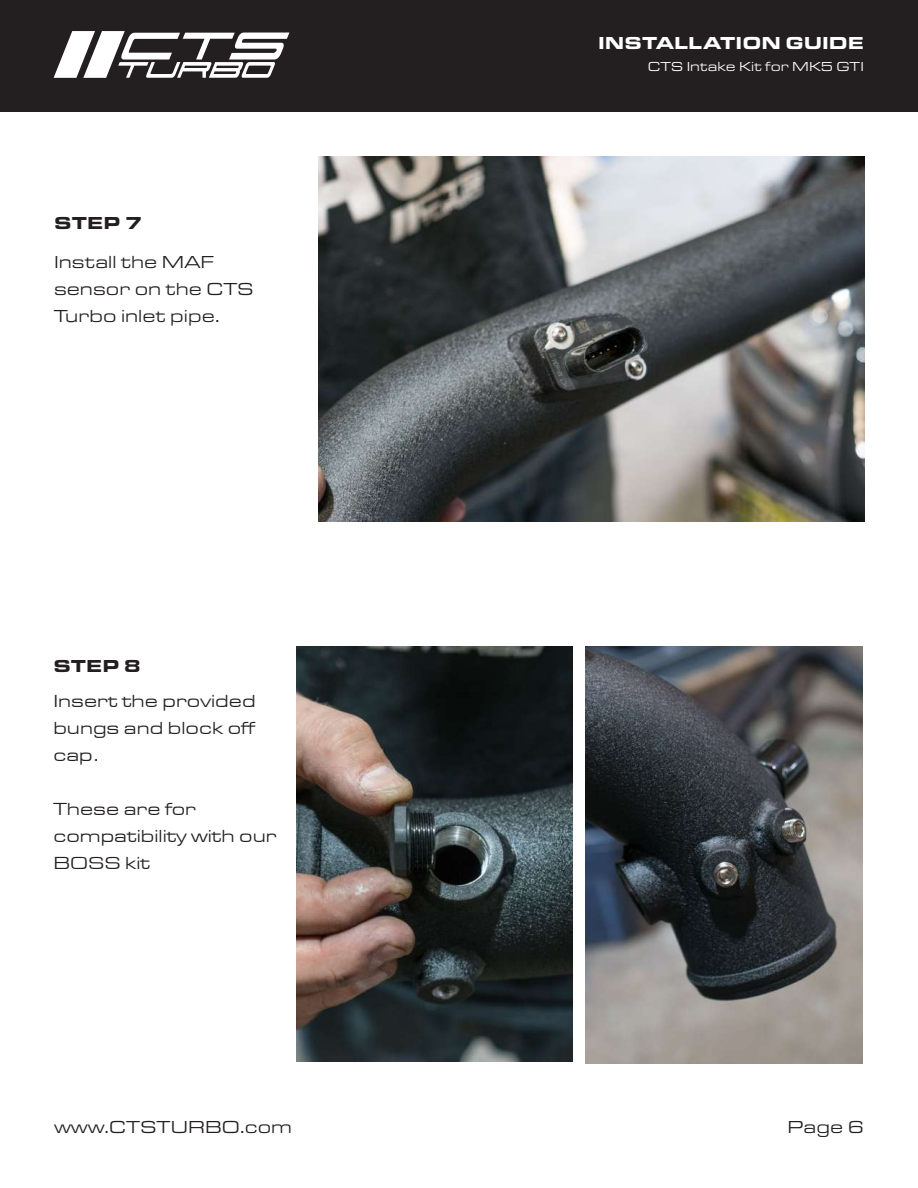
<style>
.page{position:relative;width:918px;height:1188px;background:#fff}
.page>*{position:absolute;margin:0;border:0;box-sizing:border-box;transform-origin:0 0}
.t1{font:18px/27px "Eurostile Extended";color:#231f20;text-align:justify}
.t2{font:18px/27px "Eurostile Ext";color:#231f20}
.t3{font:900 18px "Eurostile Ext";color:#fff}
.t4{font:900 18px "Eurostile Ext";color:#231f20}
.t5{font:13.5px "Eurostile Ext";color:#fff}
.s1{font-family:"Eurostile Extended"}
</style>
<div class="page">
<div style="left:0;top:0;width:918px;height:112px;background:#231f20"></div>
<svg style="left:54px;top:31px;width:235px;height:47px"></svg>
<img style="left:318px;top:156px;width:546px;height:365px">
<img style="left:296px;top:647px;width:277px;height:415px">
<img style="left:585px;top:647px;width:278px;height:416px">
<p class="t3" style="left:598px;top:29px;width:267px">INSTALLATION GUIDE</p>
<p class="t4" style="left:54px;top:209px;width:90px">STEP 7</p>
<p class="t2" style="left:54px;top:247px;width:201px">Install the MAF sensor on the CTS<br>Turbo inlet pipe.</p>
<p class="t4" style="left:53px;top:653px;width:89px">STEP <span class="s1">8</span></p>
<p class="t1" style="left:53px;top:688px;width:204px">Insert the provided bungs and block off cap.</p>
<p class="t1" style="left:53px;top:796px;width:225px;text-align:left">These are for compatibility with our<br>BOSS kit</p>
<p class="t5" style="left:648px;top:58px;width:218px">CTS Intake Kit for MK5 GTI</p>
<p class="t2" style="left:54px;top:1113px;width:240px">www.CTSTURBO.com</p>
<p class="t2" style="left:787px;top:1113px;width:78px">Page 6</p>
</div>
